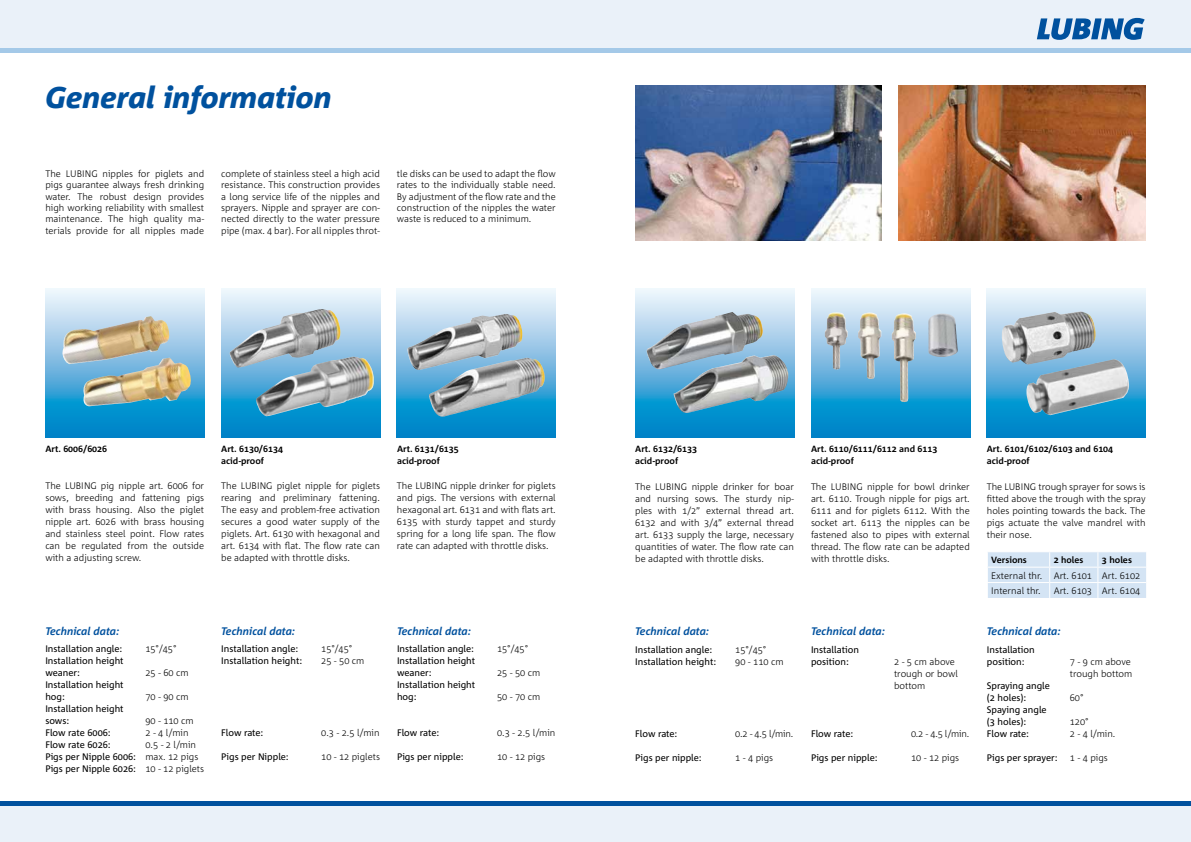
<style>
.page{position:relative;width:1191px;height:842px;background:#fff}
.page>*{position:absolute;margin:0;border:0;box-sizing:border-box;transform-origin:0 0}
.t1{font:italic 800 30px "Agro Sans";color:#00519e}
.t2{font:italic 700 11px "Agro Sans";color:#00519e}
.t3{font:300 9.5px/12px "Agro Sans";color:#000;text-align:justify}
.t4{font:9.5px/12px "Agro Sans";color:#000}
.t5{font:700 9px "Agro Sans";color:#000}
.s1{font-weight:300}
</style>
<div class="page">
<div style="left:0;top:0;width:1191px;height:48px;background:#eaf1f9"></div>
<svg style="left:1036px;top:18px;width:108px;height:22px"></svg>
<hr style="left:0;top:48px;width:1191px;height:4px;background:#a4c9e8">
<div style="left:0;top:805px;width:1191px;height:37px;background:#eaf1f9"></div>
<hr style="left:0;top:801px;width:1191px;height:4px;background:#00519e">
<svg style="left:988px;top:552px;width:158px;height:46px;background:#d6e5f4"></svg>
<svg style="left:811px;top:289px;width:159px;height:148px;background:#63b5de"></svg>
<svg style="left:635px;top:289px;width:159px;height:148px;background:#6ebae1"></svg>
<svg style="left:397px;top:289px;width:159px;height:148px;background:#76bde2"></svg>
<svg style="left:986px;top:289px;width:159px;height:148px;background:#72bbe1"></svg>
<svg style="left:221px;top:289px;width:159px;height:148px;background:#73bbe1"></svg>
<svg style="left:45px;top:289px;width:159px;height:148px;background:#6cb9e0"></svg>
<img style="left:230px;top:309px;width:110px;height:58px">
<img style="left:256px;top:357px;width:119px;height:60px">
<img style="left:407px;top:314px;width:115px;height:56px">
<img style="left:428px;top:358px;width:118px;height:59px">
<img style="left:824px;top:312px;width:23px;height:58px">
<img style="left:928px;top:313px;width:30px;height:44px">
<img style="left:1000px;top:311px;width:96px;height:53px">
<img style="left:1025px;top:359px;width:104px;height:56px">
<img style="left:81px;top:358px;width:111px;height:48px">
<img style="left:61px;top:316px;width:109px;height:48px">
<img style="left:891px;top:313px;width:25px;height:90px">
<img style="left:858px;top:312px;width:23px;height:68px">
<img style="left:646px;top:312px;width:118px;height:57px">
<img style="left:673px;top:355px;width:116px;height:58px">
<img style="left:899px;top:85px;width:246px;height:156px">
<img style="left:635px;top:85px;width:247px;height:156px">
<h1 class="t1" style="left:45px;top:81px;width:288px">General information</h1>
<p class="t3" style="left:45px;top:168px;width:160px;line-height:11.4px">The LUBING nipples for piglets and pigs guarantee always fresh drinking water. The robust design provides high working reliability with smallest maintenance. The high quality ma&shy;terials provide for all nipples made</p>
<p class="t3" style="left:221px;top:168px;width:160px;line-height:11.4px">complete of stainless steel a high acid resistance. This construction provides a long service life of the nipples and sprayers. Nipple and sprayer are con&shy;nected directly to the water pressure pipe (max. 4 bar). For all nipples throt-</p>
<p class="t3" style="left:397px;top:168px;width:160px;line-height:11.4px">tle disks can be used to adapt the flow rates to the individually stable need.<br>By adjustment of the flow rate and the construction of the nipples the water waste is reduced to a minimum.</p>
<p class="t5" style="left:45px;top:444px;width:63px">Art. 6006/6026</p>
<p class="t5" style="left:221px;top:444px;width:63px">Art. 6130/6134</p>
<p class="t5" style="left:397px;top:444px;width:63px">Art. 6131/6135</p>
<p class="t5" style="left:635px;top:444px;width:63px">Art. 6132/6133</p>
<p class="t5" style="left:811px;top:444px;width:128px">Art. 6110/6111/6112 and 6113</p>
<p class="t5" style="left:986px;top:444px;width:128px">Art. 6101/6102/6103 and 6104</p>
<p class="t5" style="left:221px;top:455px;width:44px">acid-proof</p>
<p class="t5" style="left:397px;top:455px;width:44px">acid-proof</p>
<p class="t5" style="left:635px;top:455px;width:44px">acid-proof</p>
<p class="t5" style="left:811px;top:455px;width:44px">acid-proof</p>
<p class="t5" style="left:986px;top:455px;width:44px">acid-proof</p>
<p class="t3" style="left:45px;top:480px;width:160px">The LUBING pig nipple art. 6006 for sows, breeding and fattening pigs with brass housing. Also the piglet nipple art. 6026 with brass housing and stainless steel point. Flow rates can be regulated from the outside with a adjusting screw.</p>
<p class="t3" style="left:221px;top:480px;width:160px">The LUBING piglet nipple for piglets rearing and preliminary fattening.<br>The easy and problem-free activation secures a good water supply of the piglets. Art. 6130 with hexagonal and art. 6134 with flat. The flow rate can be adapted with throttle disks.</p>
<p class="t3" style="left:397px;top:480px;width:160px">The LUBING nipple drinker for piglets and pigs. The versions with external hexagonal art. 6131 and with flats art.<br>6135 with sturdy tappet and sturdy spring for a long life span. The flow rate can adapted with throttle disks.</p>
<p class="t2" style="left:45px;top:625px;width:75px">Technical data:</p>
<p class="t4" style="left:45px;top:643px;width:78px">Installation angle:</p>
<p class="t3" style="left:145px;top:643px;width:33px">15°/45°</p>
<p class="t4" style="left:45px;top:655px;width:80px">Installation height weaner:</p>
<p class="t3" style="left:145px;top:667px;width:45px">25 - 60 cm</p>
<p class="t2" style="left:221px;top:625px;width:75px">Technical data:</p>
<p class="t4" style="left:221px;top:643px;width:78px">Installation angle:</p>
<p class="t3" style="left:321px;top:643px;width:33px">15°/45°</p>
<p class="t4" style="left:221px;top:655px;width:82px">Installation height:</p>
<p class="t3" style="left:321px;top:655px;width:45px">25 - 50 cm</p>
<p class="t2" style="left:397px;top:625px;width:75px">Technical data:</p>
<p class="t4" style="left:397px;top:643px;width:78px">Installation angle:</p>
<p class="t3" style="left:497px;top:643px;width:33px">15°/45°</p>
<p class="t4" style="left:397px;top:655px;width:80px">Installation height weaner:</p>
<p class="t3" style="left:497px;top:667px;width:45px">25 - 50 cm</p>
<p class="t4" style="left:45px;top:679px;width:80px">Installation height hog:</p>
<p class="t3" style="left:145px;top:691px;width:45px">70 - 90 cm</p>
<p class="t4" style="left:397px;top:679px;width:80px">Installation height hog:</p>
<p class="t3" style="left:497px;top:691px;width:45px">50 - 70 cm</p>
<p class="t3" style="left:635px;top:481px;width:160px">The LUBING nipple drinker for boar and nursing sows. The sturdy nip&shy;ples with 1/2” external thread art.<br>6132 and with 3/4” external thread art. 6133 supply the large, necessary quantities of water. The flow rate can be adapted with throttle disks.</p>
<p class="t3" style="left:811px;top:481px;width:160px">The LUBING nipple for bowl drinker art. 6110. Trough nipple for pigs art.<br>6111 and for piglets 6112. With the socket art. 6113 the nipples can be fastened also to pipes with external thread. The flow rate can be adapted with throttle disks.</p>
<p class="t2" style="left:635px;top:625px;width:75px">Technical data:</p>
<p class="t4" style="left:635px;top:644px;width:78px">Installation angle:</p>
<p class="t3" style="left:735px;top:644px;width:33px">15°/45°</p>
<p class="t4" style="left:635px;top:656px;width:82px">Installation height:</p>
<p class="t3" style="left:735px;top:656px;width:50px">90 - 110 cm</p>
<p class="t2" style="left:811px;top:625px;width:75px">Technical data:</p>
<p class="t4" style="left:811px;top:644px;width:49px">Installation position:</p>
<p class="t3" style="left:894px;top:656px;width:65px;text-align:left">2 - 5 cm above trough or bowl bottom</p>
<p class="t3" style="left:986px;top:481px;width:160px">The LUBING trough sprayer for sows is fitted above the trough with the spray holes pointing towards the back. The pigs actuate the valve mandrel with their nose.</p>
<p class="t5" style="left:991px;top:555px;width:37px">Versions</p>
<p class="t5" style="left:1053px;top:555px;width:31px">2 holes</p>
<p class="t5" style="left:1102px;top:555px;width:32px">3 holes</p>
<p class="t3" style="left:991px;top:568px;width:150px;line-height:15.4px">External thr. Art. 6101 Art. 6102<br>Internal thr.</p>
<p class="t3" style="left:1053px;top:585px;width:88px">Art. 6103 Art. 6104</p>
<p class="t2" style="left:986px;top:625px;width:75px">Technical data:</p>
<p class="t4" style="left:986px;top:644px;width:49px">Installation position:</p>
<p class="t3" style="left:1069px;top:656px;width:64px">7 - 9 cm above trough bottom</p>
<p class="t4" style="left:986px;top:680px;width:65px">Spraying angle (2 holes):</p>
<p class="t3" style="left:1069px;top:692px;width:15px">60°</p>
<p class="t4" style="left:45px;top:703px;width:80px">Installation height sows:</p>
<p class="t3" style="left:145px;top:715px;width:50px">90 - 110 cm</p>
<p class="t4" style="left:45px;top:727px;width:67px">Flow rate 6006:</p>
<p class="t3" style="left:145px;top:727px;width:45px">2 - 4 l/min</p>
<p class="t4" style="left:45px;top:739px;width:67px">Flow rate 6026:</p>
<p class="t4" style="left:45px;top:739px;width:160px;text-indent:100px"><span class="s1">0.5 - 2 l/min<br></span>Pigs per Nipple 6006: <span class="s1">max. 12 pigs<br></span>Pigs per Nipple 6026: <span class="s1">10 - 12 piglets</span></p>
<p class="t4" style="left:221px;top:727px;width:44px">Flow rate:</p>
<p class="t3" style="left:321px;top:727px;width:60px">0.3 - 2.5 l/min</p>
<p class="t4" style="left:221px;top:751px;width:69px">Pigs per Nipple:</p>
<p class="t3" style="left:321px;top:751px;width:60px">10 - 12 piglets</p>
<p class="t4" style="left:397px;top:727px;width:44px">Flow rate:</p>
<p class="t3" style="left:497px;top:727px;width:60px">0.3 - 2.5 l/min</p>
<p class="t4" style="left:397px;top:751px;width:68px">Pigs per nipple:</p>
<p class="t3" style="left:497px;top:751px;width:50px">10 - 12 pigs</p>
<p class="t4" style="left:635px;top:728px;width:44px">Flow rate:</p>
<p class="t3" style="left:735px;top:728px;width:60px">0.2 - 4.5 l/min.</p>
<p class="t4" style="left:635px;top:752px;width:68px">Pigs per nipple:</p>
<p class="t3" style="left:735px;top:752px;width:39px">1 - 4 pigs</p>
<p class="t4" style="left:811px;top:728px;width:44px">Flow rate:</p>
<p class="t3" style="left:911px;top:728px;width:60px">0.2 - 4.5 l/min.</p>
<p class="t4" style="left:811px;top:752px;width:68px">Pigs per nipple:</p>
<p class="t3" style="left:911px;top:752px;width:50px">10 - 12 pigs</p>
<p class="t4" style="left:986px;top:704px;width:61px">Spaying angle (3 holes):</p>
<p class="t3" style="left:1069px;top:716px;width:20px">120°</p>
<p class="t4" style="left:986px;top:728px;width:44px">Flow rate:</p>
<p class="t3" style="left:1069px;top:728px;width:47px">2 - 4 l/min.</p>
<p class="t4" style="left:986px;top:752px;width:72px">Pigs per sprayer:</p>
<p class="t3" style="left:1069px;top:752px;width:39px">1 - 4 pigs</p>
</div>
